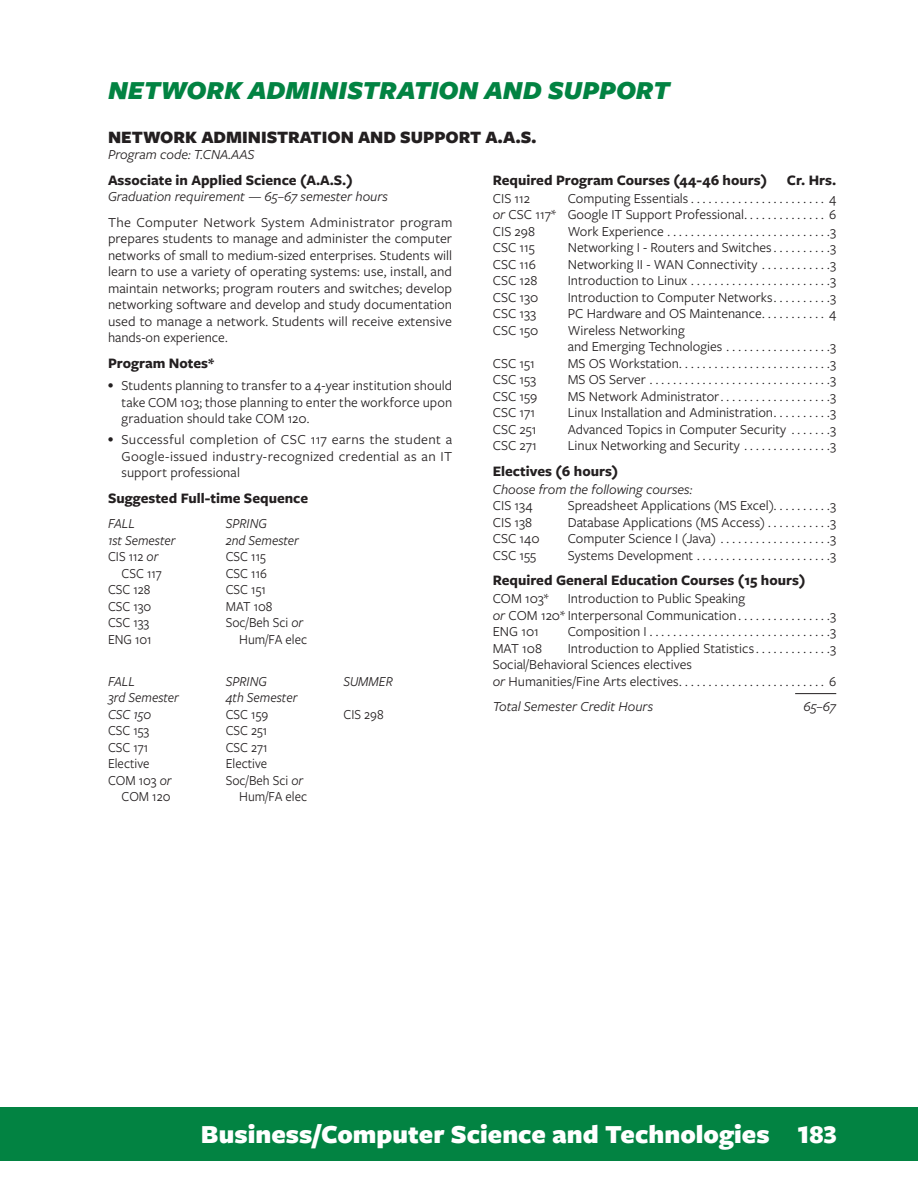
<style>
.page{position:relative;width:918px;height:1188px;background:#fff}
.page>*{position:absolute;margin:0;border:0;box-sizing:border-box;transform-origin:0 0}
.t1{font:900 27px "Freight Sans Pro";color:#fff}
.Program_Name{font:italic 900 27px "Freight Sans Pro";color:#028342}
.Program_total{font:900 18px "Freight Sans Pro";color:#231f20}
.Program_subheads{font:700 15px "Freight Sans Pro";color:#231f20}
.Program_bold{font:700 15px "Freight Sans Pro";color:#231f20}
.Program_courses{font:14.25px/16.5px "Freight Sans Pro";color:#231f20}
.Program_body{font:14.25px/16.5px "Freight Sans Pro";letter-spacing:.005em;color:#231f20;text-align:justify}
.Sequence_3_col{font:14.25px "Freight Sans Pro";color:#231f20;scale:.95 1}
.Sequence_3_col_heade{font:italic 14.25px/16.5px "Freight Sans Pro";color:#231f20;scale:.95 1}
.Program_italic{font:italic 14.25px "Freight Sans Pro";color:#231f20}
.Program_courses-2{font:italic 14.25px "Freight Sans Pro";color:#231f20}
.Program_total-2{font:italic 14.25px "Freight Sans Pro";color:#231f20}
.Program_code_italics{font:italic 14.25px "Freight Sans Pro";color:#231f20}
.s1{font-style:italic}
</style>
<div class="page">
<div style="left:0;top:1107px;width:918px;height:54px;background:#028342"></div>
<hr style="left:795px;top:693px;width:41px;height:1px;background:#231f20">
<p class="Program_Name" style="left:108px;top:72px;width:564px">NETWORK ADMINISTRATION AND SUPPORT</p>
<p class="Program_total" style="left:108px;top:124px;width:430px">NETWORK ADMINISTRATION AND SUPPORT A.A.S.</p>
<p class="Program_code_italics" style="left:108px;top:145px;width:148px">Program code: T.CNA.AAS</p>
<p class="Program_bold" style="left:108px;top:170px;width:246px">Associate in Applied Science (A.A.S.)</p>
<p class="Program_italic" style="left:108px;top:187px;width:281px">Graduation requirement — 65–67 semester hours</p>
<p class="Program_body" style="left:108px;top:213px;width:346px">The Computer Network System Administrator program prepares students to manage and administer the computer networks of small to medium-sized enterprises. Students will learn to use a variety of operating systems: use, install, and maintain networks; program routers and switches; develop networking software and develop and study documentation used to manage a network. Students will receive extensive hands-on experience.</p>
<p class="Program_subheads" style="left:108px;top:353px;width:108px">Program Notes*</p>
<p class="Program_body" style="left:122px;top:377px;width:332px;text-indent:-14px"><sup>•</sup> Students planning to transfer to a 4-year institution should take COM 103; those planning to enter the workforce upon graduation should take COM 120.</p>
<p class="Program_body" style="left:122px;top:431px;width:332px;text-indent:-14px"><sup>•</sup> Successful completion of CSC 117 earns the student a Google-issued industry-recognized credential as an IT support professional</p>
<p class="Program_subheads" style="left:108px;top:488px;width:202px">Suggested Full-time Sequence</p>
<p class="Sequence_3_col_heade" style="left:108px;top:515px;width:30px">FALL</p>
<p class="Sequence_3_col_heade" style="left:108px;top:531px;width:73px">1st Semester</p>
<p class="Sequence_3_col" style="left:108px;top:547px;width:55px">CIS 112 <span class="s1">or</span></p>
<p class="Sequence_3_col" style="left:122px;top:564px;width:44px">CSC 117</p>
<p class="Sequence_3_col" style="left:108px;top:580px;width:46px">CSC 128</p>
<p class="Sequence_3_col" style="left:108px;top:597px;width:47px">CSC 130</p>
<p class="Sequence_3_col" style="left:108px;top:613px;width:45px">CSC 133</p>
<p class="Sequence_3_col" style="left:108px;top:630px;width:48px">ENG 101</p>
<p class="Program_subheads" style="left:493px;top:170px;width:276px">Required Program Courses (44-46 hours)</p>
<p class="Program_subheads" style="left:787px;top:170px;width:50px">Cr. Hrs.</p>
<p class="Program_courses" style="left:493px;top:189px;width:39px">CIS 112</p>
<p class="Program_courses" style="left:568px;top:189px;width:270px">Computing Essentials . . . . . . . . . . . . . . . . . . . . . . . 4</p>
<p class="Program_courses" style="left:493px;top:206px;width:345px"><span class="s1">or</span> CSC 117* Google IT Support Professional . . . . . . . . . . . . . . 6</p>
<p class="Program_courses" style="left:493px;top:222px;width:44px">CIS 298</p>
<p class="Program_courses" style="left:568px;top:222px;width:270px">Work Experience . . . . . . . . . . . . . . . . . . . . . . . . . . . 3</p>
<p class="Program_courses" style="left:493px;top:239px;width:44px">CSC 115</p>
<p class="Program_courses" style="left:568px;top:239px;width:270px">Networking I - Routers and Switches . . . . . . . . . 3</p>
<p class="Program_courses" style="left:493px;top:255px;width:45px">CSC 116</p>
<p class="Program_courses" style="left:568px;top:255px;width:270px">Networking II - WAN Connectivity . . . . . . . . . . . 3</p>
<p class="Program_courses" style="left:493px;top:272px;width:46px">CSC 128</p>
<p class="Program_courses" style="left:568px;top:272px;width:270px">Introduction to Linux . . . . . . . . . . . . . . . . . . . . . . . 3</p>
<p class="Program_courses" style="left:493px;top:288px;width:47px">CSC 130</p>
<p class="Program_courses" style="left:568px;top:288px;width:270px">Introduction to Computer Networks . . . . . . . . . 3</p>
<p class="Program_courses" style="left:493px;top:305px;width:45px">CSC 133</p>
<p class="Program_courses" style="left:568px;top:305px;width:270px">PC Hardware and OS Maintenance . . . . . . . . . . . 4</p>
<p class="Program_courses" style="left:493px;top:321px;width:47px">CSC 150</p>
<p class="Program_courses" style="left:568px;top:321px;width:270px">Wireless Networking<br>and Emerging Technologies . . . . . . . . . . . . . . . . . 3</p>
<p class="Program_courses" style="left:493px;top:354px;width:44px">CSC 151</p>
<p class="Program_courses" style="left:568px;top:354px;width:270px">MS OS Workstation . . . . . . . . . . . . . . . . . . . . . . . . . 3</p>
<p class="Program_courses" style="left:493px;top:371px;width:45px">CSC 153</p>
<p class="Program_courses" style="left:568px;top:371px;width:270px">MS OS Server . . . . . . . . . . . . . . . . . . . . . . . . . . . . . . 3</p>
<p class="Program_courses" style="left:493px;top:387px;width:46px">CSC 159</p>
<p class="Program_courses" style="left:568px;top:387px;width:270px">MS Network Administrator . . . . . . . . . . . . . . . . . . 3</p>
<p class="Program_courses" style="left:493px;top:404px;width:44px">CSC 171</p>
<p class="Program_courses" style="left:568px;top:404px;width:270px">Linux Installation and Administration . . . . . . . . . 3</p>
<p class="Program_courses" style="left:493px;top:420px;width:45px">CSC 251</p>
<p class="Program_courses" style="left:568px;top:420px;width:270px">Advanced Topics in Computer Security . . . . . . 3</p>
<p class="Program_courses" style="left:493px;top:437px;width:45px">CSC 271</p>
<p class="Program_courses" style="left:568px;top:437px;width:270px">Linux Networking and Security . . . . . . . . . . . . . . 3</p>
<p class="Program_subheads" style="left:493px;top:461px;width:127px">Electives (6 hours)</p>
<p class="Program_courses-2" style="left:493px;top:480px;width:201px">Choose from the following courses:</p>
<p class="Program_courses" style="left:493px;top:497px;width:41px">CIS 134</p>
<p class="Program_courses" style="left:568px;top:497px;width:270px">Spreadsheet Applications (MS Excel) . . . . . . . . . 3</p>
<p class="Program_courses" style="left:493px;top:513px;width:41px">CIS 138</p>
<p class="Program_courses" style="left:568px;top:513px;width:270px">Database Applications (MS Access) . . . . . . . . . . 3</p>
<p class="Program_courses" style="left:493px;top:530px;width:48px">CSC 140</p>
<p class="Program_courses" style="left:568px;top:530px;width:270px">Computer Science I (Java) . . . . . . . . . . . . . . . . . . 3</p>
<p class="Program_courses" style="left:493px;top:546px;width:45px">CSC 155</p>
<p class="Program_courses" style="left:568px;top:546px;width:270px">Systems Development . . . . . . . . . . . . . . . . . . . . . . 3</p>
<p class="Program_subheads" style="left:493px;top:570px;width:314px">Required General Education Courses (15 hours)</p>
<p class="Program_courses" style="left:493px;top:590px;width:58px">COM 103*</p>
<p class="Program_courses" style="left:568px;top:590px;width:179px">Introduction to Public Speaking</p>
<p class="Program_courses" style="left:493px;top:606px;width:345px"><span class="s1">or</span> COM 120* Interpersonal Communication . . . . . . . . . . . . . . . 3</p>
<p class="Program_courses" style="left:493px;top:623px;width:48px">ENG 101</p>
<p class="Program_courses" style="left:568px;top:623px;width:270px">Composition I . . . . . . . . . . . . . . . . . . . . . . . . . . . . . . 3</p>
<p class="Program_courses" style="left:493px;top:639px;width:51px">MAT 108</p>
<p class="Program_courses" style="left:568px;top:639px;width:270px">Introduction to Applied Statistics . . . . . . . . . . . . 3</p>
<p class="Program_courses" style="left:493px;top:656px;width:201px">Social/Behavioral Sciences electives</p>
<p class="Program_courses" style="left:493px;top:672px;width:345px"><span class="s1">or</span> Humanities/Fine Arts electives . . . . . . . . . . . . . . . . . . . . . . . . . 6</p>
<p class="Program_total-2" style="left:493px;top:697px;width:162px">Total Semester Credit Hours</p>
<p class="Program_total-2" style="left:803px;top:697px;width:34px">65–67</p>
<p class="Sequence_3_col_heade" style="left:226px;top:515px;width:45px">SPRING</p>
<p class="Sequence_3_col_heade" style="left:226px;top:531px;width:79px">2nd Semester</p>
<p class="Sequence_3_col" style="left:226px;top:547px;width:44px">CSC 115</p>
<p class="Sequence_3_col" style="left:226px;top:564px;width:45px">CSC 116</p>
<p class="Sequence_3_col" style="left:226px;top:580px;width:44px">CSC 151</p>
<p class="Sequence_3_col" style="left:226px;top:597px;width:51px">MAT 108</p>
<p class="Sequence_3_col" style="left:226px;top:613px;width:83px">Soc/Beh Sci <span class="s1">or</span></p>
<p class="Sequence_3_col" style="left:239px;top:630px;width:73px">Hum/FA elec</p>
<p class="Sequence_3_col_heade" style="left:226px;top:672px;width:77px">SPRING<br>4th Semester</p>
<p class="Sequence_3_col" style="left:226px;top:705px;width:46px">CSC 159</p>
<p class="Sequence_3_col" style="left:226px;top:721px;width:45px">CSC 251</p>
<p class="Sequence_3_col" style="left:226px;top:738px;width:45px">CSC 271</p>
<p class="Sequence_3_col" style="left:226px;top:754px;width:45px">Elective</p>
<p class="Sequence_3_col" style="left:226px;top:771px;width:83px">Soc/Beh Sci <span class="s1">or</span></p>
<p class="Sequence_3_col" style="left:239px;top:787px;width:73px">Hum/FA elec</p>
<p class="Sequence_3_col_heade" style="left:344px;top:672px;width:54px">SUMMER</p>
<p class="Sequence_3_col" style="left:344px;top:705px;width:44px">CIS 298</p>
<p class="Sequence_3_col_heade" style="left:108px;top:672px;width:30px">FALL</p>
<p class="Sequence_3_col_heade" style="left:108px;top:689px;width:76px">3rd Semester</p>
<p class="Sequence_3_col_heade" style="left:108px;top:705px;width:47px">CSC 150</p>
<p class="Sequence_3_col" style="left:108px;top:721px;width:45px">CSC 153</p>
<p class="Sequence_3_col" style="left:108px;top:738px;width:44px">CSC 171</p>
<p class="Sequence_3_col" style="left:108px;top:754px;width:45px">Elective</p>
<p class="Sequence_3_col" style="left:108px;top:771px;width:69px">COM 103 <span class="s1">or</span></p>
<p class="Sequence_3_col" style="left:122px;top:787px;width:53px">COM 120</p>
<h1 class="t1" style="left:201px;top:1115px;width:638px">Business/Computer Science and Technologies 183</h1>
</div>
